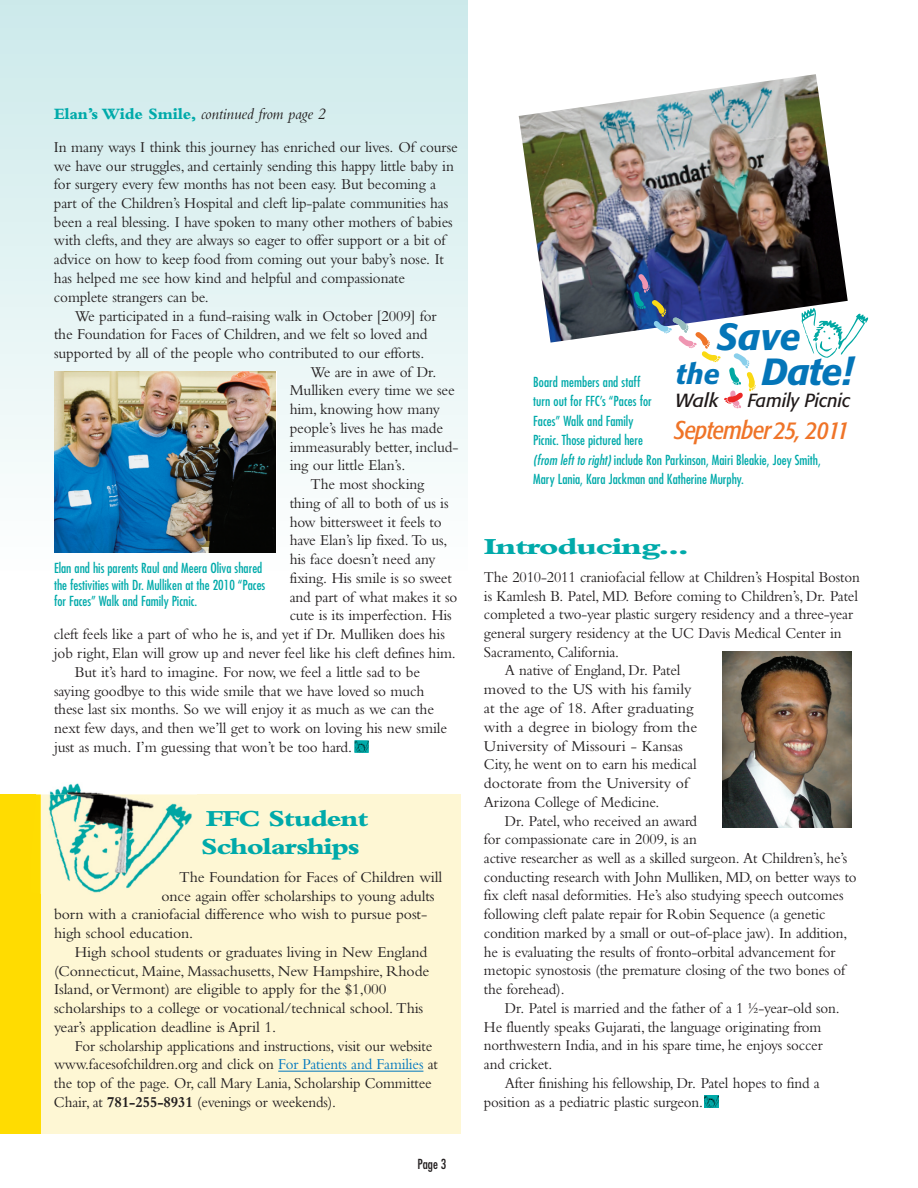
<style>
.page{position:relative;width:918px;height:1188px;background:#fff}
.page>*{position:absolute;margin:0;border:0;box-sizing:border-box;transform-origin:0 0}
.t1{font:italic 500 37.5px/35.1px "Formata";letter-spacing:-.01em;color:#0475b8;text-align:center}
.t2{font:italic condensed 25.5px "Formata";letter-spacing:-.02em;color:#ef7428}
.t3{font:800 24px/28.5px "Bembo";letter-spacing:-.045em;color:#0aa;scale:1.2 1}
.t4{font:800 24px "Bembo";letter-spacing:-.045em;color:#0aa;scale:1.4 1}
.t5{font:italic 18.75px "Formata";color:#201a1a;scale:.95 1}
.t6{font:italic 18.75px "Formata";color:#201a1a;scale:1.05 1}
.t7{font:italic 16.5px "Bembo";letter-spacing:-.01em;color:#231f20}
.t8{font:15.75px/18.8px "Bembo";letter-spacing:-.01em;color:#231f20}
.t9{font:15.75px "Bembo";letter-spacing:-.01em;color:#231f20;scale:.95 1}
.t10{font:15.75px "Bembo";letter-spacing:-.01em;color:#231f20;scale:.96 1}
.t11{font:condensed 13.5px/19.5px "Futura";color:#0aa}
.t12{font:condensed 13.5px "Futura";color:#231f20}
.s1{font-weight:800;font-style:normal;color:#0aa}
.s2{color:#0076be}
.s3{font-weight:700}
.s4{font-size:28.05px}
.s5{font-style:italic}
</style>
<div class="page">
<div style="left:0;top:795px;width:460px;height:339px;background:#fef7d4"></div>
<div style="left:0;top:795px;width:40px;height:339px;background:#ffdc01"></div>
<img style="left:0;top:0;width:468px;height:553px">
<svg style="left:354px;top:740px;width:1px;height:13px"></svg>
<img style="left:355px;top:740px;width:14px;height:13px">
<hr style="left:278px;top:1071px;width:145px;height:1px;background:#0076be">
<img style="left:722px;top:652px;width:130px;height:176px">
<img style="left:36px;top:783px;width:162px;height:12px">
<img style="left:40px;top:795px;width:152px;height:106px">
<img style="left:704px;top:1095px;width:14px;height:12px">
<img style="left:54px;top:372px;width:222px;height:180px">
<img style="left:519px;top:74px;width:329px;height:269px">
<svg style="left:801px;top:308px;width:67px;height:50px"></svg>
<svg style="left:634px;top:274px;width:122px;height:135px"></svg>
<p class="t7" style="left:54px;top:108px;width:273px"><span class="s1">Elan’s Wide Smile,</span> continued from page 2</p>
<p class="t8" style="left:54px;top:139px;width:405px">In many ways I think this journey has enriched our lives. Of course we have our struggles, and certainly sending this happy little baby in for surgery every few months has not been easy. But becoming a part of the Children’s Hospital and cleft lip-palate communities has been a real blessing. I have spoken to many other mothers of babies with clefts, and they are always so eager to offer support or a bit of advice on how to keep food from coming out your baby’s nose. It has helped me see how kind and helpful and compassionate complete strangers can be.</p>
<p class="t8" style="left:75px;top:308px;width:363px">We participated in a fund-raising walk in October [2009] for</p>
<p class="t8" style="left:54px;top:327px;width:375px">the Foundation for Faces of Children, and we felt so loved and</p>
<p class="t8" style="left:54px;top:345px;width:372px">supported by all of the people who contributed to our efforts.</p>
<p class="t8" style="left:311px;top:364px;width:127px">We are in awe of Dr.</p>
<p class="t8" style="left:290px;top:383px;width:167px">Mulliken every time we see</p>
<p class="t8" style="left:290px;top:401px;width:152px">him, knowing how many</p>
<p class="t8" style="left:290px;top:420px;width:155px">people’s lives he has made</p>
<p class="t8" style="left:290px;top:439px;width:170px">immeasurably better, includ-</p>
<p class="t8" style="left:290px;top:458px;width:117px">ing our little Elan’s.</p>
<p class="t10" style="left:311px;top:479px;width:120px">The most shocking</p>
<p class="t10" style="left:290px;top:498px;width:167px">thing of all to both of us is</p>
<p class="t10" style="left:290px;top:516px;width:160px">how bittersweet it feels to</p>
<p class="t10" style="left:290px;top:535px;width:166px">have Elan’s lip fixed. To us,</p>
<p class="t10" style="left:290px;top:554px;width:153px">his face doesn’t need any</p>
<p class="t10" style="left:290px;top:573px;width:170px">fixing. His smile is so sweet</p>
<p class="t10" style="left:290px;top:591px;width:176px">and part of what makes it so</p>
<p class="t10" style="left:290px;top:610px;width:170px">cute is its imperfection. His</p>
<p class="t10" style="left:54px;top:629px;width:409px">cleft feels like a part of who he is, and yet if Dr. Mulliken does his</p>
<p class="t10" style="left:54px;top:648px;width:420px">job right, Elan will grow up and never feel like his cleft defines him.</p>
<p class="t8" style="left:75px;top:664px;width:347px">But it’s hard to imagine. For now, we feel a little sad to be</p>
<p class="t8" style="left:54px;top:683px;width:372px">saying goodbye to this wide smile that we have loved so much</p>
<p class="t8" style="left:54px;top:702px;width:382px">these last six months. So we will enjoy it as much as we can the</p>
<p class="t8" style="left:54px;top:720px;width:395px">next few days, and then we’ll get to work on loving his new smile</p>
<p class="t8" style="left:54px;top:739px;width:300px">just as much. I’m guessing that won’t be too hard.</p>
<p class="t11" style="left:54px;top:561px;width:213px;line-height:16.5px">Elan and his parents Raul and Meera Oliva shared the festivities with Dr. Mulliken at the 2010 “Paces for Faces” Walk and Family Picnic.</p>
<h3 class="t3" style="left:201px;top:806px;width:141px">FFC Student<br>Scholarships</h3>
<p class="t8" style="left:179px;top:869px;width:264px">The Foundation for Faces of Children will</p>
<p class="t8" style="left:162px;top:888px;width:275px">once again offer scholarships to young adults</p>
<p class="t8" style="left:54px;top:907px;width:375px">born with a craniofacial difference who wish to pursue post-</p>
<p class="t8" style="left:54px;top:925px;width:141px">high school education.</p>
<p class="t8" style="left:75px;top:944px;width:354px">High school students or graduates living in New England</p>
<p class="t8" style="left:54px;top:963px;width:377px">(Connecticut, Maine, Massachusetts, New Hampshire, Rhode</p>
<p class="t8" style="left:54px;top:982px;width:334px">Island, or Vermont) are eligible to apply for the $1,000</p>
<p class="t8" style="left:54px;top:1000px;width:371px">scholarships to a college or vocational/technical school. This</p>
<p class="t8" style="left:54px;top:1019px;width:224px">year’s application deadline is April 1.</p>
<p class="t9" style="left:75px;top:1040px;width:378px">For scholarship applications and instructions, visit our website</p>
<p class="t9" style="left:54px;top:1059px;width:406px">www.facesofchildren.org and click on <span class="s2">For Patients and Families</span> at</p>
<p class="t9" style="left:54px;top:1078px;width:399px">the top of the page. Or, call Mary Lania, Scholarship Committee</p>
<p class="t9" style="left:54px;top:1097px;width:299px">Chair, at <span class="s3">781-255-8931</span> (evenings or weekends).</p>
<p class="t12" style="left:418px;top:1157px;width:30px">Page 3</p>
<h1 class="t1" style="left:676px;top:322px;width:178px">Save<br><span class="s4">the</span> Date!</h1>
<p class="t6" style="left:675px;top:392px;width:43px">Walk</p>
<p class="t5" style="left:748px;top:392px;width:110px">Family Picnic</p>
<h2 class="t2" style="left:674px;top:420px;width:177px">September 25, 2011</h2>
<p class="t11" style="left:533px;top:373px;width:289px">Board members and staff<br>turn out for FFC’s “Paces for<br>Faces” Walk and Family<br>Picnic. Those pictured here<br><span class="s5">(from left to right)</span> include Ron Parkinson, Mairi Bleakie, Joey Smith, Mary Lania, Kara Jackman and Katherine Murphy.</p>
<h3 class="t4" style="left:484px;top:538px;width:147px">Introducing…</h3>
<p class="t9" style="left:484px;top:571px;width:397px">The 2010-2011 craniofacial fellow at Children’s Hospital Boston</p>
<p class="t9" style="left:484px;top:590px;width:395px">is Kamlesh B. Patel, MD. Before coming to Children’s, Dr. Patel</p>
<p class="t9" style="left:484px;top:609px;width:390px">completed a two-year plastic surgery residency and a three-year</p>
<p class="t9" style="left:484px;top:628px;width:378px">general surgery residency at the UC Davis Medical Center in</p>
<p class="t9" style="left:484px;top:646px;width:144px">Sacramento, California.</p>
<p class="t9" style="left:505px;top:665px;width:186px">A native of England, Dr. Patel</p>
<p class="t8" style="left:484px;top:682px;width:209px">moved to the US with his family</p>
<p class="t8" style="left:484px;top:700px;width:211px">at the age of 18. After graduating</p>
<p class="t8" style="left:484px;top:719px;width:215px">with a degree in biology from the</p>
<p class="t8" style="left:484px;top:738px;width:201px">University of Missouri - Kansas</p>
<p class="t9" style="left:484px;top:759px;width:225px">City, he went on to earn his medical</p>
<p class="t8" style="left:484px;top:775px;width:206px">doctorate from the University of</p>
<p class="t9" style="left:484px;top:796px;width:186px">Arizona College of Medicine.</p>
<p class="t9" style="left:505px;top:815px;width:204px">Dr. Patel, who received an award</p>
<p class="t9" style="left:484px;top:834px;width:226px">for compassionate care in 2009, is an</p>
<p class="t9" style="left:484px;top:853px;width:384px">active researcher as well as a skilled surgeon. At Children’s, he’s</p>
<p class="t9" style="left:484px;top:871px;width:394px">conducting research with John Mulliken, MD, on better ways to</p>
<p class="t9" style="left:484px;top:890px;width:380px">fix cleft nasal deformities. He’s also studying speech outcomes</p>
<p class="t9" style="left:484px;top:909px;width:361px">following cleft palate repair for Robin Sequence (a genetic</p>
<p class="t9" style="left:484px;top:928px;width:384px">condition marked by a small or out-of-place jaw). In addition,</p>
<p class="t9" style="left:484px;top:946px;width:371px">he is evaluating the results of fronto-orbital advancement for</p>
<p class="t9" style="left:484px;top:965px;width:382px">metopic synostosis (the premature closing of the two bones of</p>
<p class="t9" style="left:484px;top:984px;width:86px">the forehead).</p>
<p class="t9" style="left:505px;top:1003px;width:354px">Dr. Patel is married and the father of a 1 ½-year-old son.</p>
<p class="t9" style="left:484px;top:1021px;width:357px">He fluently speaks Gujarati, the language originating from</p>
<p class="t9" style="left:484px;top:1040px;width:358px">northwestern India, and in his spare time, he enjoys soccer</p>
<p class="t9" style="left:484px;top:1059px;width:73px">and cricket.</p>
<p class="t9" style="left:505px;top:1078px;width:333px">After finishing his fellowship, Dr. Patel hopes to find a</p>
<p class="t9" style="left:484px;top:1096px;width:232px">position as a pediatric plastic surgeon.</p>
</div>
